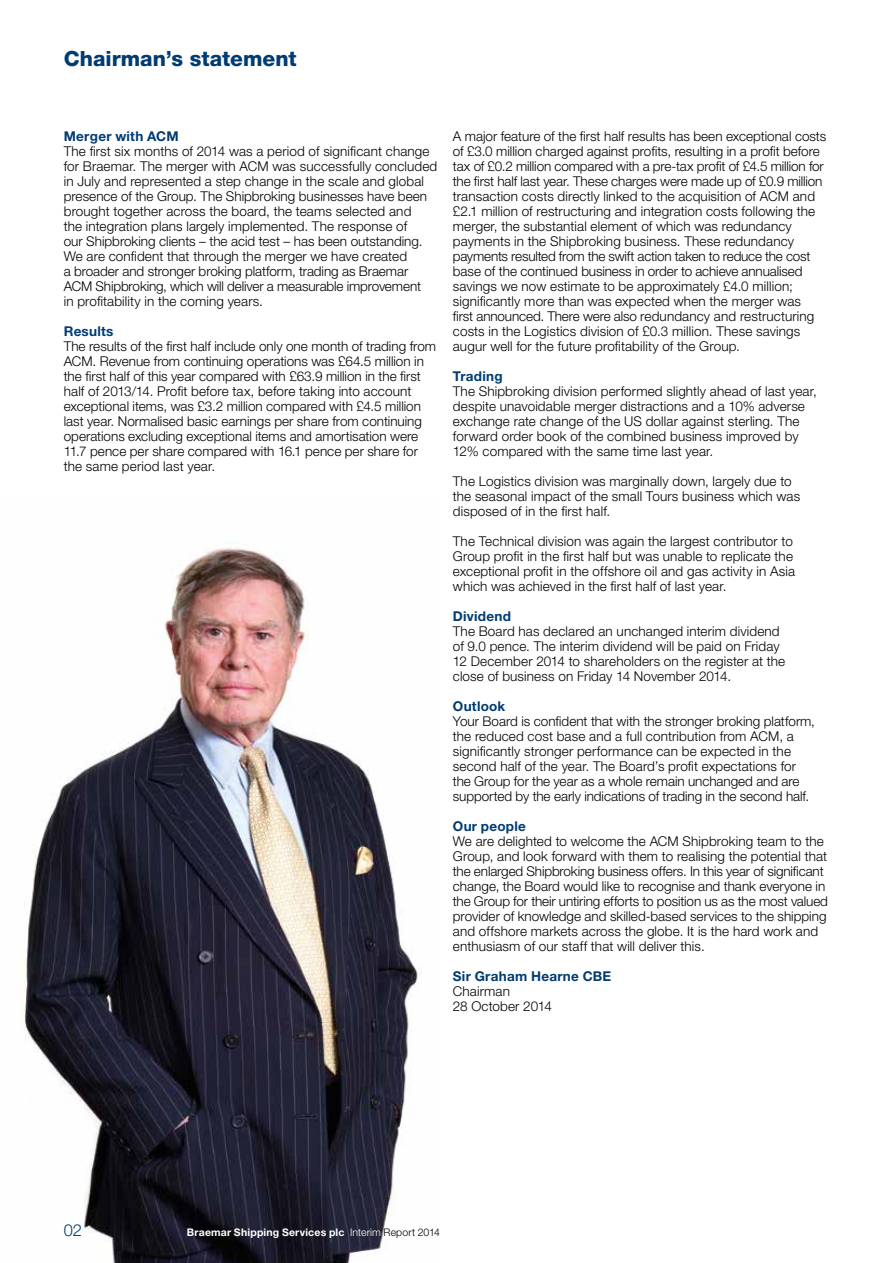
<style>
.page{position:relative;width:893px;height:1263px;background:#fff}
.page>*{position:absolute;margin:0;border:0;box-sizing:border-box;transform-origin:0 0}
.t1{font:800 21px "Helvetica Neue LT Std";color:#003b71}
.t2{font:300 16.5px "Helvetica Neue LT Std";color:#003b71}
.t3{font:300 13.5px/15px "Helvetica Neue LT Std";letter-spacing:.005em;color:#000}
.t4{font:700 13.5px "Helvetica Neue LT Std";letter-spacing:.02em;color:#003b71}
.t5{font:700 10.5px "Helvetica Neue LT Std";letter-spacing:.02em;color:#fff}
.s1{font-weight:300}
.s2{font-weight:300;color:#000}
</style>
<div class="page">
<img style="left:23px;top:547px;width:399px;height:716px">
<h1 class="t1" style="left:64px;top:46px;width:234px">Chairman’s statement</h1>
<p class="t4" style="left:64px;top:128px;width:116px">Merger with ACM</p>
<p class="t3" style="left:64px;top:143px;width:375px">The first six months of 2014 was a period of significant change for Braemar. The merger with ACM was successfully concluded in July and represented a step change in the scale and global presence of the Group. The Shipbroking businesses have been brought together across the board, the teams selected and<br>the integration plans largely implemented. The response of<br>our Shipbroking clients – the acid test – has been outstanding.<br>We are confident that through the merger we have created<br>a broader and stronger broking platform, trading as Braemar ACM Shipbroking, which will deliver a measurable improvement<br>in profitability in the coming years.</p>
<p class="t4" style="left:64px;top:323px;width:51px">Results</p>
<p class="t3" style="left:64px;top:338px;width:374px">The results of the first half include only one month of trading from ACM. Revenue from continuing operations was £64.5 million in the first half of this year compared with £63.9 million in the first half of 2013/14. Profit before tax, before taking into account exceptional items, was £3.2 million compared with £4.5 million last year. Normalised basic earnings per share from continuing operations excluding exceptional items and amortisation were 11.7 pence per share compared with 16.1 pence per share for the same period last year.</p>
<p class="t3" style="left:453px;top:128px;width:375px">A major feature of the first half results has been exceptional costs of £3.0 million charged against profits, resulting in a profit before tax of £0.2 million compared with a pre-tax profit of £4.5 million for the first half last year. These charges were made up of £0.9 million transaction costs directly linked to the acquisition of ACM and £2.1 million of restructuring and integration costs following the merger, the substantial element of which was redundancy payments in the Shipbroking business. These redundancy payments resulted from the swift action taken to reduce the cost base of the continued business in order to achieve annualised savings we now estimate to be approximately £4.0 million; significantly more than was expected when the merger was<br>first announced. There were also redundancy and restructuring costs in the Logistics division of £0.3 million. These savings augur well for the future profitability of the Group.</p>
<p class="t4" style="left:453px;top:368px;width:51px">Trading</p>
<p class="t3" style="left:453px;top:383px;width:365px">The Shipbroking division performed slightly ahead of last year, despite unavoidable merger distractions and a 10% adverse exchange rate change of the US dollar against sterling. The forward order book of the combined business improved by 12% compared with the same time last year.</p>
<p class="t3" style="left:453px;top:473px;width:349px">The Logistics division was marginally down, largely due to the seasonal impact of the small Tours business which was disposed of in the first half.</p>
<p class="t3" style="left:453px;top:533px;width:344px">The Technical division was again the largest contributor to Group profit in the first half but was unable to replicate the exceptional profit in the offshore oil and gas activity in Asia which was achieved in the first half of last year.</p>
<p class="t4" style="left:453px;top:608px;width:60px">Dividend</p>
<p class="t3" style="left:453px;top:623px;width:334px">The Board has declared an unchanged interim dividend of 9.0 pence. The interim dividend will be paid on Friday 12 December 2014 to shareholders on the register at the close of business on Friday 14 November 2014.</p>
<p class="t4" style="left:453px;top:698px;width:54px">Outlook</p>
<p class="t3" style="left:453px;top:713px;width:364px">Your Board is confident that with the stronger broking platform, the reduced cost base and a full contribution from ACM, a significantly stronger performance can be expected in the second half of the year. The Board’s profit expectations for the Group for the year as a whole remain unchanged and are supported by the early indications of trading in the second half.</p>
<p class="t4" style="left:453px;top:818px;width:75px">Our people</p>
<p class="t3" style="left:453px;top:833px;width:377px">We are delighted to welcome the ACM Shipbroking team to the Group, and look forward with them to realising the potential that the enlarged Shipbroking business offers. In this year of significant change, the Board would like to recognise and thank everyone in the Group for their untiring efforts to position us as the most valued provider of knowledge and skilled-based services to the shipping and offshore markets across the globe. It is the hard work and enthusiasm of our staff that will deliver this.</p>
<p class="t4" style="left:453px;top:968px;width:160px">Sir Graham Hearne CBE</p>
<p class="t3" style="left:453px;top:983px;width:101px">Chairman<br>28 October 2014</p>
<p class="t2" style="left:64px;top:1220px;width:20px">02</p>
<p class="t5" style="left:187px;top:1226px;width:255px">Braemar Shipping Services plc <span class="s1">Interim</span> <span class="s2">Report 2014</span></p>
</div>
